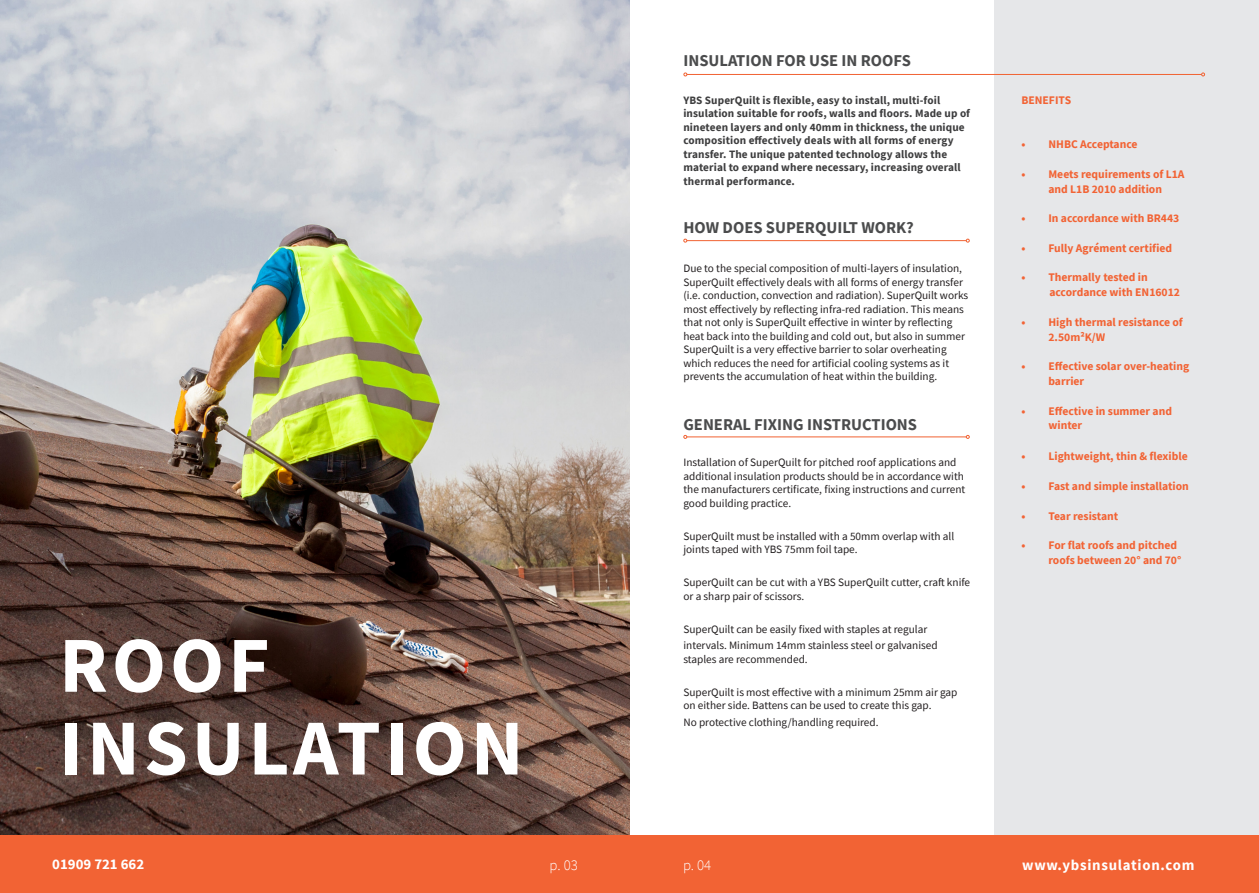
<style>
.page{position:relative;width:1259px;height:893px;background:#fff}
.page>*{position:absolute;margin:0;border:0;box-sizing:border-box;transform-origin:0 0}
.t1{font:700 79.35px "Source Sans Pro";letter-spacing:.05em;color:#fff}
.t2{font:700 16.5px "Source Sans Pro";color:#4b4c4d}
.t3{font:700 14.85px "Source Sans Pro";letter-spacing:.05em;color:#fff}
.t4{font:700 14.85px "Source Sans Pro";color:#fff}
.t5{font:300 14.85px "Source Sans Pro";color:#fff}
.t6{font:700 11.7px/14.9px "Source Sans Pro";color:#f26334}
.t7{font:11.25px/13.5px "Source Sans Pro";color:#231f20}
.t8{font:700 11.25px/13.5px "Source Sans Pro";letter-spacing:.01em;color:#3e3e3f}
</style>
<div class="page">
<img style="left:0;top:0;width:629px;height:835px">
<div style="left:994px;top:0;width:265px;height:835px;background:#e6e7e9"></div>
<hr style="left:687px;top:74px;width:514px;height:1px;background:#f16232">
<hr style="left:687px;top:240px;width:279px;height:1px;background:#f16232">
<hr style="left:687px;top:436px;width:279px;height:1px;background:#f16232">
<svg style="left:683px;top:435px;width:4px;height:4px"></svg>
<svg style="left:966px;top:435px;width:3px;height:4px"></svg>
<div style="left:0;top:835px;width:1259px;height:58px;background:#f26334"></div>
<p class="t1" style="left:59px;top:612px;width:212px">ROOF</p>
<p class="t1" style="left:59px;top:694px;width:466px">INSULATION</p>
<p class="t2" style="left:683px;top:50px;width:229px">INSULATION FOR USE IN ROOFS</p>
<p class="t8" style="left:683px;top:93px;width:288px">YBS SuperQuilt is flexible, easy to install, multi-foil insulation suitable for roofs, walls and floors. Made up of nineteen layers and only 40mm in thickness, the unique composition effectively deals with all forms of energy transfer. The unique patented technology allows the material to expand where necessary, increasing overall thermal performance.</p>
<p class="t2" style="left:683px;top:216px;width:232px">HOW DOES SUPERQUILT WORK?</p>
<p class="t7" style="left:683px;top:262px;width:286px">Due to the special composition of multi-layers of insulation, SuperQuilt effectively deals with all forms of energy transfer (i.e. conduction, convection and radiation). SuperQuilt works most effectively by reflecting infra-red radiation. This means that not only is SuperQuilt effective in winter by reflecting heat back into the building and cold out, but also in summer SuperQuilt is a very effective barrier to solar overheating which reduces the need for artificial cooling systems as it prevents the accumulation of heat within the building.</p>
<p class="t2" style="left:683px;top:414px;width:235px">GENERAL FIXING INSTRUCTIONS</p>
<p class="t7" style="left:683px;top:456px;width:283px">Installation of SuperQuilt for pitched roof applications and additional insulation products should be in accordance with the manufacturers certificate, fixing instructions and current good building practice.</p>
<p class="t7" style="left:683px;top:529px;width:272px">SuperQuilt must be installed with a 50mm overlap with all joints taped with YBS 75mm foil tape.</p>
<p class="t7" style="left:683px;top:576px;width:288px">SuperQuilt can be cut with a YBS SuperQuilt cutter, craft knife or a sharp pair of scissors.</p>
<p class="t7" style="left:683px;top:622px;width:245px">SuperQuilt can be easily fixed with staples at regular</p>
<p class="t7" style="left:683px;top:639px;width:256px">intervals. Minimum 14mm stainless steel or galvanised staples are recommended.</p>
<p class="t7" style="left:683px;top:685px;width:276px">SuperQuilt is most effective with a minimum 25mm air gap on either side. Battens can be used to create this gap.</p>
<p class="t7" style="left:683px;top:715px;width:197px">No protective clothing/handling required.</p>
<p class="t6" style="left:1021px;top:92px;width:51px">BENEFITS</p>
<p class="t6" style="left:1021px;top:137px;width:118px">• NHBC Acceptance</p>
<p class="t6" style="left:1021px;top:166px;width:165px;text-align:center">• Meets requirements of L1A and L1B 2010 addition</p>
<p class="t6" style="left:1021px;top:211px;width:159px">• In accordance with BR443</p>
<p class="t6" style="left:1021px;top:240px;width:152px">• Fully Agrément certified</p>
<p class="t6" style="left:1021px;top:270px;width:128px">• Thermally tested in</p>
<p class="t6" style="left:1049px;top:285px;width:132px">accordance with EN16012</p>
<p class="t6" style="left:1048px;top:314px;width:136px;text-indent:-27px">• High thermal resistance of<br>2.50m²K/W</p>
<p class="t6" style="left:1048px;top:359px;width:142px;text-indent:-27px">• Effective solar over-heating barrier</p>
<p class="t6" style="left:1048px;top:403px;width:125px;text-indent:-27px">• Effective in summer and winter</p>
<p class="t6" style="left:1021px;top:449px;width:168px">• Lightweight, thin &amp; flexible</p>
<p class="t6" style="left:1021px;top:479px;width:169px">• Fast and simple installation</p>
<p class="t6" style="left:1021px;top:508px;width:98px">• Tear resistant</p>
<p class="t6" style="left:1048px;top:538px;width:134px;text-indent:-27px">• For flat roofs and pitched roofs between 20° and 70°</p>
<p class="t4" style="left:52px;top:854px;width:93px">01909 721 662</p>
<p class="t5" style="left:549px;top:856px;width:30px">p. 03</p>
<p class="t5" style="left:683px;top:856px;width:30px">p. 04</p>
<p class="t3" style="left:1022px;top:854px;width:174px">www.ybsinsulation.com</p>
</div>
